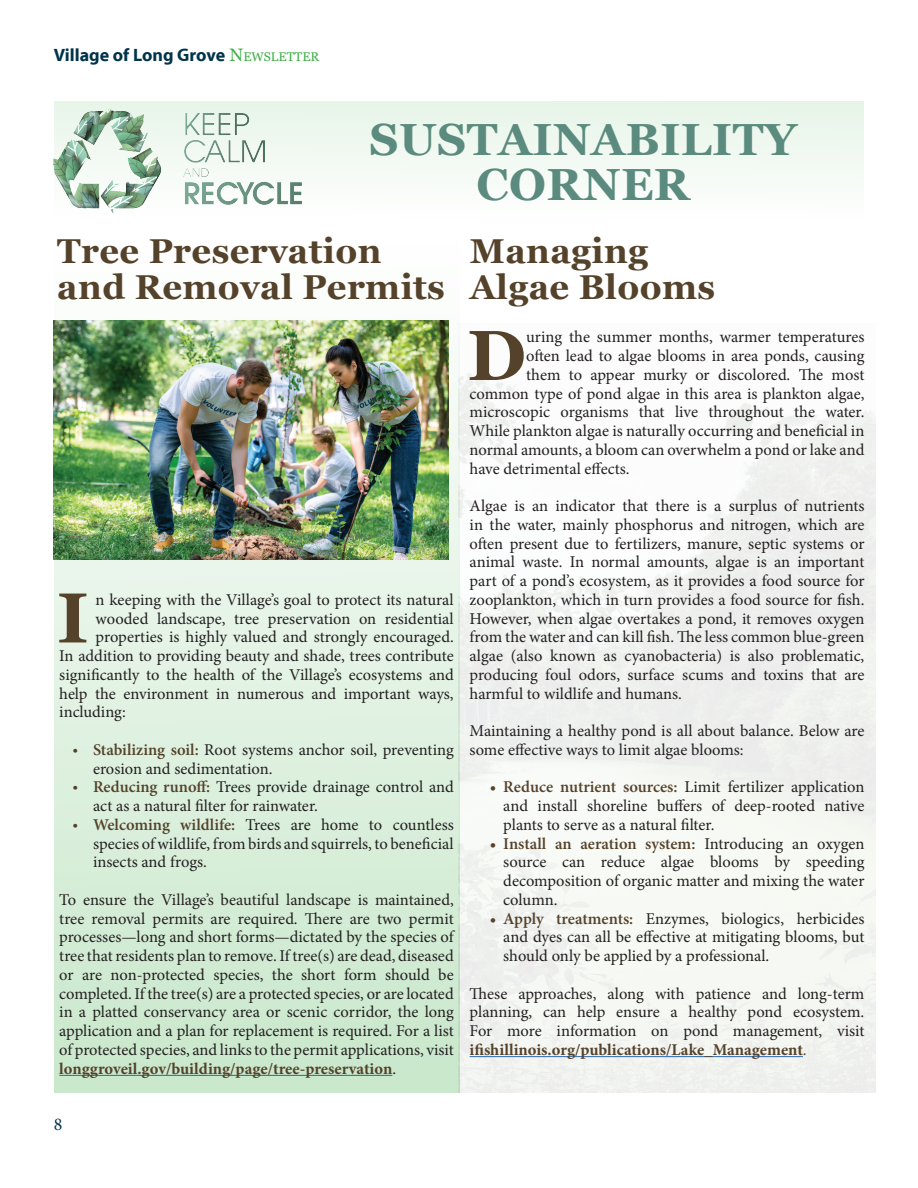
<style>
.page{position:relative;width:918px;height:1188px;background:#fff}
.page>*{position:absolute;margin:0;border:0;box-sizing:border-box;transform-origin:0 0}
.t1{font:700 70.65px "Georgia";color:#55422a}
.t2{font:700 45px/45px "Georgia";letter-spacing:.01em;color:#5b8b7e;text-align:center}
.t3{font:700 34.5px/36px "Georgia";letter-spacing:.01em;color:#55422a}
.t4{font:700 18px "Myriad Pro";color:#00344b}
.t5{font:18px "Minion Pro";color:#00344b}
.t6{font:16.5px/18.8px "Minion Pro";color:#231f20;text-align:justify}
.s1{font-family:"Georgia";font-weight:400;color:#40ae49}
.s2{font-family:"Georgia";font-weight:400;font-size:12.6px;color:#40ae49}
.s3{font-weight:600;color:#55422a}
.s4{font-weight:700;color:#55422a}
.s5{color:#55422a}
.s6{font-family:"Myriad Pro";font-weight:600;color:#55422a}
</style>
<div class="page">
<div style="left:54px;top:226px;width:406px;height:866px;background:linear-gradient(to bottom,#fefefe,#c9e8cb)"></div>
<div style="left:54px;top:101px;width:810px;height:120px;background:#f3f9f3"></div>
<hr style="left:59px;top:1075px;width:333px;height:1px;background:#2b67b2">
<img style="left:54px;top:320px;width:395px;height:239px">
<hr style="left:470px;top:1056px;width:333px;height:1px;background:#2b67b2">
<img style="left:54px;top:108px;width:248px;height:105px">
<p class="t4" style="left:54px;top:43px;width:267px">Village of Long Grove <span class="s1">N</span><span class="s2">EWSLETTER</span></p>
<p class="t2" style="left:370px;top:115px;width:429px">SUSTAINABILITY<br>CORNER</p>
<p class="t3" style="left:57px;top:231px;width:389px">Tree Preservation and Removal Permits</p>
<p class="t3" style="left:470px;top:231px;width:247px">Managing<br>Algae Blooms</p>
<p class="t1" style="left:467px;top:302px;width:60px">D</p>
<p class="t6" style="left:526px;top:328px;width:340px">uring the summer months, warmer temperatures</p>
<p class="t6" style="left:526px;top:347px;width:340px">often lead to algae blooms in area ponds, causing</p>
<p class="t6" style="left:526px;top:365px;width:340px">them to appear murky or discolored. The most</p>
<p class="t6" style="left:470px;top:384px;width:396px">common type of pond algae in this area is plankton algae,</p>
<p class="t6" style="left:470px;top:403px;width:396px">microscopic organisms that live throughout the water.</p>
<p class="t6" style="left:470px;top:422px;width:396px">While plankton algae is naturally occurring and beneficial in</p>
<p class="t6" style="left:470px;top:440px;width:396px">normal amounts, a bloom can overwhelm a pond or lake and</p>
<p class="t6" style="left:470px;top:459px;width:162px">have detrimental effects.</p>
<p class="t6" style="left:470px;top:497px;width:396px">Algae is an indicator that there is a surplus of nutrients in the water, mainly phosphorus and nitrogen, which are often present due to fertilizers, manure, septic systems or animal waste. In normal amounts, algae is an important part of a pond’s ecosystem, as it provides a food source for zooplankton, which in turn provides a food source for fish.<br>However, when algae overtakes a pond, it removes oxygen from the water and can kill fish. The less common blue-green algae (also known as cyanobacteria) is also problematic, producing foul odors, surface scums and toxins that are harmful to wildlife and humans.</p>
<p class="t6" style="left:470px;top:722px;width:396px">Maintaining a healthy pond is all about balance. Below are some effective ways to limit algae blooms:</p>
<p class="t6" style="left:503px;top:778px;width:363px;text-indent:-13px"><span class="s3">• Reduce nutrient sources:</span> Limit fertilizer application and install shoreline buffers of deep-rooted native plants to serve as a natural filter.</p>
<p class="t6" style="left:503px;top:834px;width:363px;text-indent:-13px"><span class="s3">• Install an aeration system:</span> Introducing an oxygen source can reduce algae blooms by speeding decomposition of organic matter and mixing the water column.</p>
<p class="t6" style="left:503px;top:909px;width:363px;text-indent:-13px"><span class="s3">• Apply treatments:</span> Enzymes, biologics, herbicides and dyes can all be effective at mitigating blooms, but should only be applied by a professional.</p>
<p class="t6" style="left:470px;top:984px;width:396px">These approaches, along with patience and long-term planning, can help ensure a healthy pond ecosystem.<br>For more information on pond management, visit <span class="s4">ifishillinois.org/publications/Lake_Management</span><span class="s5">.</span></p>
<p class="t1" style="left:57px;top:565px;width:33px">I</p>
<p class="t6" style="left:96px;top:590px;width:360px">n keeping with the Village’s goal to protect its natural</p>
<p class="t6" style="left:96px;top:609px;width:360px">wooded landscape, tree preservation on residential</p>
<p class="t6" style="left:96px;top:628px;width:360px">properties is highly valued and strongly encouraged.</p>
<p class="t6" style="left:59px;top:647px;width:396px">In addition to providing beauty and shade, trees contribute</p>
<p class="t6" style="left:59px;top:665px;width:396px">significantly to the health of the Village’s ecosystems and</p>
<p class="t6" style="left:59px;top:684px;width:396px">help the environment in numerous and important ways,</p>
<p class="t6" style="left:59px;top:703px;width:68px">including:</p>
<p class="t6" style="left:93px;top:740px;width:362px;text-indent:-20px"><span class="s6">•</span> <span class="s3">Stabilizing soil:</span> Root systems anchor soil, preventing erosion and sedimentation.</p>
<p class="t6" style="left:93px;top:778px;width:362px;text-indent:-20px"><span class="s6">•</span> <span class="s3">Reducing runoff:</span> Trees provide drainage control and act as a natural filter for rainwater.</p>
<p class="t6" style="left:93px;top:815px;width:362px;text-indent:-20px"><span class="s6">•</span> <span class="s3">Welcoming wildlife:</span> Trees are home to countless species of wildlife, from birds and squirrels, to beneficial insects and frogs.</p>
<p class="t6" style="left:59px;top:890px;width:396px">To ensure the Village’s beautiful landscape is maintained, tree removal permits are required. There are two permit processes—long and short forms—dictated by the species of tree that residents plan to remove. If tree(s) are dead, diseased or are non-protected species, the short form should be completed. If the tree(s) are a protected species, or are located in a platted conservancy area or scenic corridor, the long application and a plan for replacement is required. For a list of protected species, and links to the permit applications, visit <span class="s4">longgroveil.gov/building/page/tree-preservation</span>.</p>
<p class="t5" style="left:54px;top:1112px;width:10px">8</p>
</div>
